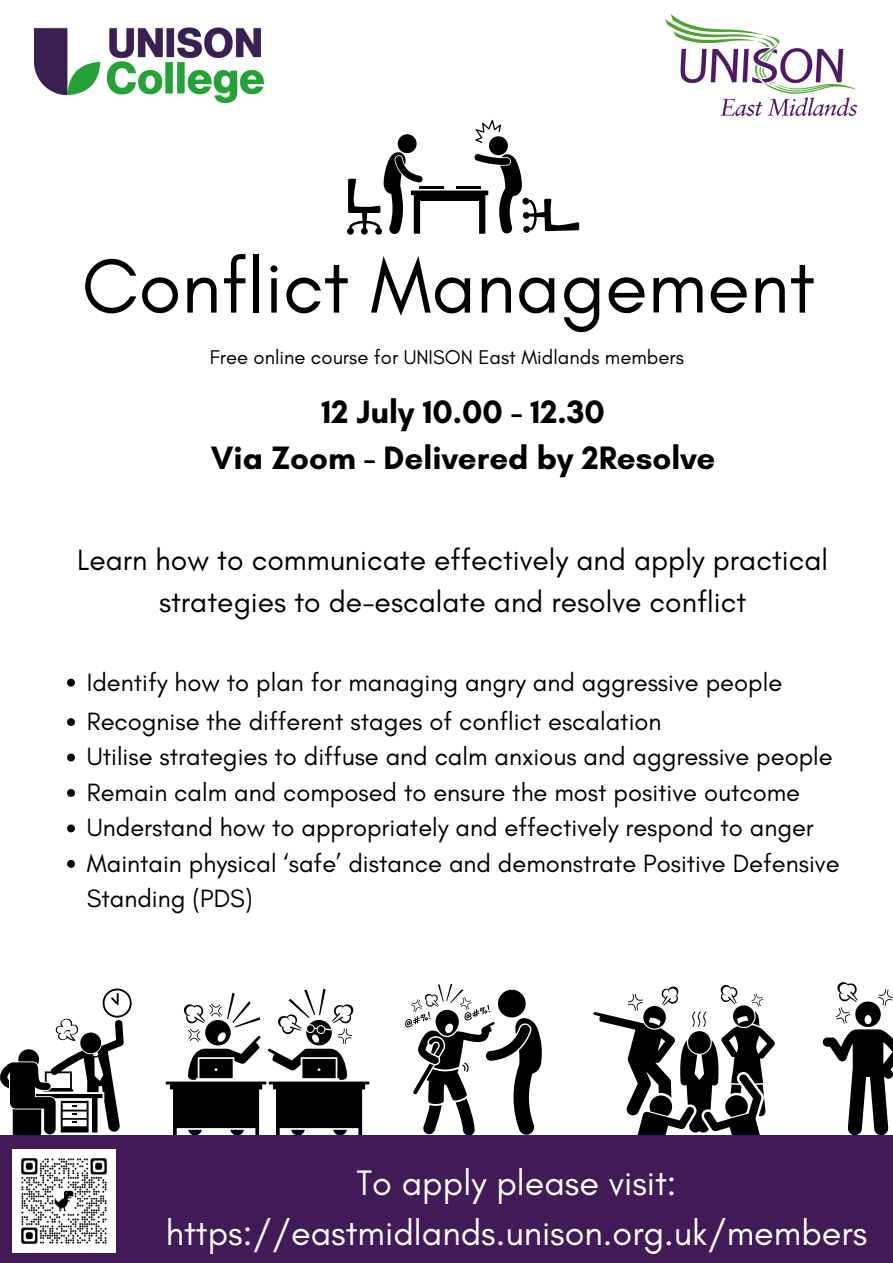
<style>
.page{position:relative;width:893px;height:1263px;background:#fff}
.page>*{position:absolute;margin:0;border:0;box-sizing:border-box;transform-origin:0 0}
.t1{font:78px "Glacial Indifference";color:#000}
.t2{font:36px/50.1px "Glacial Indifference";color:#fff;text-align:center}
.t3{font:700 33px/46.1px "Glacial Indifference";color:#000;text-align:center}
.t4{font:30px/41.6px "Glacial Indifference";color:#000;text-align:center}
.t5{font:25.5px/35.5px "Glacial Indifference";color:#000}
.t6{font:20.25px "Glacial Indifference";color:#000}
</style>
<div class="page">
<svg style="left:347px;top:120px;width:232px;height:115px"></svg>
<svg style="left:166px;top:988px;width:203px;height:147px"></svg>
<svg style="left:0;top:988px;width:132px;height:147px"></svg>
<svg style="left:405px;top:984px;width:137px;height:151px"></svg>
<svg style="left:593px;top:985px;width:182px;height:150px"></svg>
<svg style="left:822px;top:982px;width:71px;height:153px"></svg>
<div style="left:0;top:1135px;width:893px;height:128px;background:#421a57"></div>
<img style="left:12px;top:1149px;width:103px;height:103px">
<svg style="left:67px;top:679px;width:8px;height:8px"></svg>
<svg style="left:67px;top:718px;width:8px;height:8px"></svg>
<svg style="left:67px;top:753px;width:8px;height:8px"></svg>
<svg style="left:67px;top:789px;width:8px;height:8px"></svg>
<svg style="left:67px;top:824px;width:8px;height:8px"></svg>
<svg style="left:67px;top:860px;width:8px;height:8px"></svg>
<img style="left:666px;top:15px;width:190px;height:101px">
<img style="left:35px;top:28px;width:228px;height:75px">
<h1 class="t1" style="left:82px;top:238px;width:735px">Conflict Management</h1>
<p class="t6" style="left:210px;top:344px;width:476px">Free online course for UNISON East Midlands members</p>
<p class="t3" style="left:211px;top:389px;width:506px">12 July 10.00 - 12.30<br>Via Zoom - Delivered by 2Resolve</p>
<p class="t4" style="left:77px;top:539px;width:752px">Learn how to communicate effectively and apply practical strategies to de-escalate and resolve conflict</p>
<p class="t5" style="left:87px;top:662px;width:697px;line-height:39.4px">Identify how to plan for managing angry and aggressive people<br>Recognise the different stages of conflict escalation</p>
<p class="t5" style="left:87px;top:739px;width:754px">Utilise strategies to diffuse and calm anxious and aggressive people Remain calm and composed to ensure the most positive outcome Understand how to appropriately and effectively respond to anger Maintain physical ‘safe’ distance and demonstrate Positive Defensive Standing (PDS)</p>
<h2 class="t2" style="left:166px;top:1157px;width:703px">To apply please visit: https://eastmidlands.unison.org.uk/members</h2>
</div>
